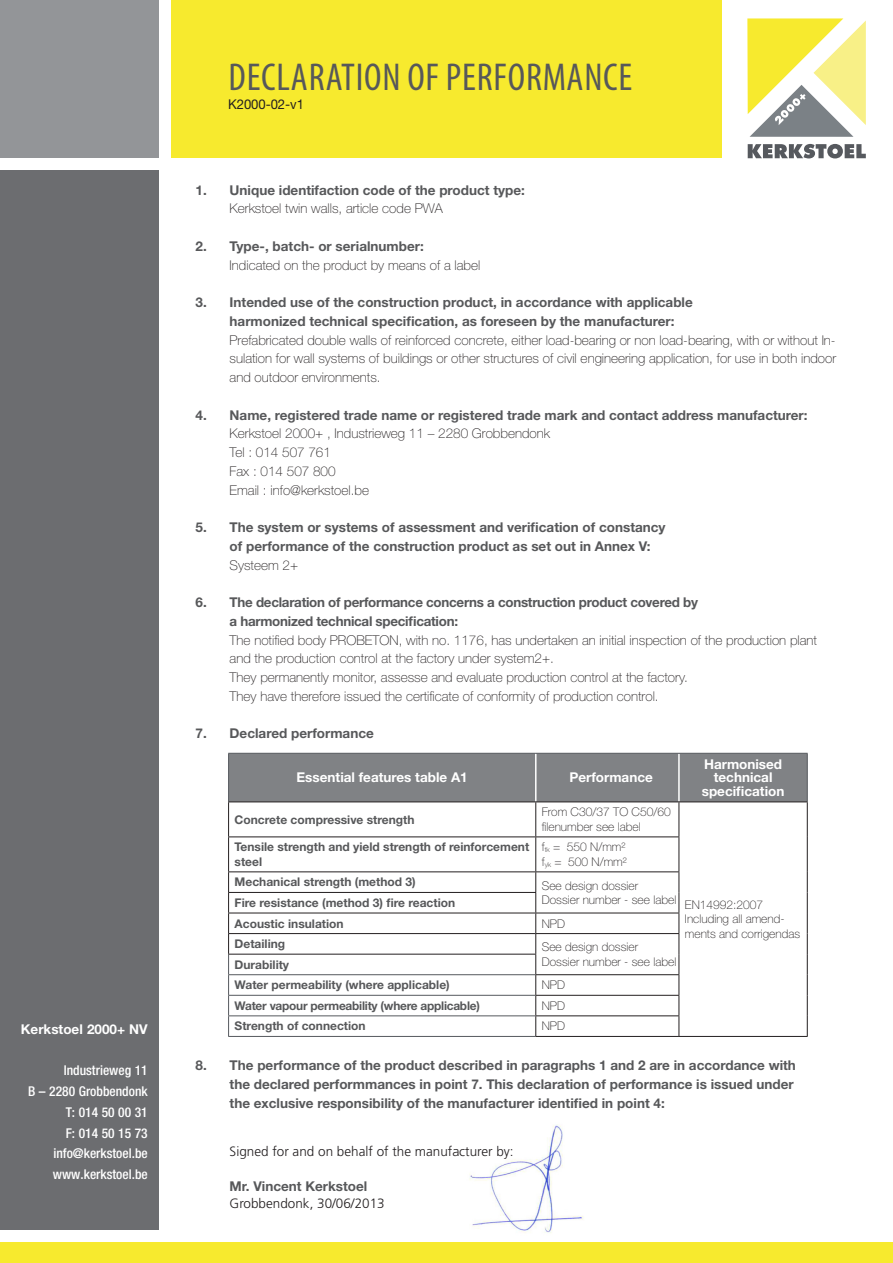
<style>
.page{position:relative;width:893px;height:1263px;background:#fff}
.page>*{position:absolute;margin:0;border:0;box-sizing:border-box;transform-origin:0 0}
.t1{font:condensed 39px "Myriad Pro";letter-spacing:.02em;color:#57585a}
.t2{font:100 13.5px/18.8px "Helvetica Neue LT Std";color:#231f20;text-align:justify}
.t3{font:700 13.5px/18.8px "Helvetica Neue LT Std";color:#57585a}
.t4{font:700 13.5px "Helvetica Neue LT Std";letter-spacing:-.02em;color:#57585a}
.BODY{font:500 condensed 13.5px "Helvetica Neue LT Std";color:#fff}
.tussentitel{font:700 13.5px "Helvetica Neue LT Std";color:#fff}
.t5{font:300 13.5px "Frutiger LT Std";color:#231f20}
.t6{font:13.5px "Helvetica Neue LT Std";letter-spacing:-.005em;color:#231f20}
.t7{font:700 12px/14.4px "Helvetica Neue LT Std";color:#57585a}
.t8{font:100 12px/14.4px "Helvetica Neue LT Std";color:#231f20}
.t9{font:700 12px "Helvetica Neue LT Std";letter-spacing:-.02em;color:#57585a}
</style>
<div class="page">
<div style="left:171px;top:0;width:551px;height:157px;background:#f7ea2e"></div>
<div style="left:229px;top:754px;width:578px;height:47px;background:#808285"></div>
<hr style="left:535px;top:802px;width:1px;height:34px;background:#231f20">
<hr style="left:679px;top:802px;width:1px;height:34px;background:#231f20">
<hr style="left:228px;top:836px;width:308px;height:1px;background:#231f20">
<hr style="left:536px;top:836px;width:143px;height:1px;background:#231f20">
<hr style="left:535px;top:837px;width:1px;height:34px;background:#231f20">
<hr style="left:679px;top:837px;width:1px;height:34px;background:#231f20">
<hr style="left:228px;top:871px;width:308px;height:1px;background:#231f20">
<hr style="left:228px;top:892px;width:308px;height:1px;background:#231f20">
<hr style="left:228px;top:913px;width:308px;height:1px;background:#231f20">
<hr style="left:228px;top:933px;width:308px;height:1px;background:#231f20">
<hr style="left:536px;top:871px;width:143px;height:1px;background:#231f20">
<hr style="left:536px;top:933px;width:143px;height:1px;background:#231f20">
<svg style="left:535px;top:872px;width:1px;height:164px"></svg>
<hr style="left:535px;top:754px;width:1px;height:47px;background:#fff">
<hr style="left:678px;top:754px;width:2px;height:47px;background:#fff">
<hr style="left:228px;top:753px;width:308px;height:1px;background:#56595e">
<hr style="left:228px;top:754px;width:1px;height:47px;background:#56595e">
<hr style="left:536px;top:753px;width:143px;height:1px;background:#56595e">
<hr style="left:679px;top:753px;width:129px;height:1px;background:#56595e">
<hr style="left:807px;top:754px;width:1px;height:47px;background:#56595e">
<hr style="left:228px;top:974px;width:307px;height:1px;background:#56595e">
<hr style="left:228px;top:995px;width:307px;height:1px;background:#56595e">
<hr style="left:228px;top:1015px;width:307px;height:1px;background:#56595e">
<hr style="left:228px;top:1036px;width:307px;height:1px;background:#56595e">
<hr style="left:228px;top:801px;width:308px;height:1px;background:#231f20">
<hr style="left:228px;top:802px;width:1px;height:34px;background:#231f20">
<hr style="left:536px;top:801px;width:143px;height:1px;background:#231f20">
<hr style="left:679px;top:801px;width:129px;height:1px;background:#231f20">
<hr style="left:807px;top:802px;width:1px;height:35px;background:#231f20">
<hr style="left:807px;top:837px;width:1px;height:35px;background:#231f20">
<svg style="left:807px;top:872px;width:1px;height:164px"></svg>
<hr style="left:679px;top:1036px;width:129px;height:1px;background:#231f20">
<hr style="left:228px;top:837px;width:1px;height:34px;background:#231f20">
<svg style="left:228px;top:872px;width:1px;height:164px"></svg>
<hr style="left:228px;top:954px;width:308px;height:1px;background:#231f20">
<hr style="left:536px;top:913px;width:143px;height:1px;background:#231f20">
<hr style="left:535px;top:974px;width:144px;height:1px;background:#231f20">
<hr style="left:535px;top:995px;width:144px;height:1px;background:#231f20">
<hr style="left:535px;top:1015px;width:144px;height:1px;background:#231f20">
<svg style="left:679px;top:872px;width:1px;height:164px"></svg>
<hr style="left:535px;top:1036px;width:144px;height:1px;background:#231f20">
<div style="left:0;top:1243px;width:893px;height:20px;background:#f7ea2e"></div>
<div style="left:0;top:170px;width:159px;height:1060px;background:#6c6d70"></div>
<svg style="left:748px;top:144px;width:118px;height:14px"></svg>
<svg style="left:747px;top:18px;width:119px;height:119px"></svg>
<img style="left:455px;top:1124px;width:147px;height:119px">
<div style="left:0;top:0;width:159px;height:157px;background:#939598"></div>
<p class="t1" style="left:229px;top:54px;width:405px">DECLARATION OF PERFORMANCE</p>
<p class="t6" style="left:228px;top:96px;width:77px">K2000-02-v1</p>
<p class="t3" style="left:196px;top:180px;width:331px">1. Unique identifaction code of the product type:</p>
<p class="t2" style="left:230px;top:199px;width:215px">Kerkstoel twin walls, article code PWA</p>
<p class="t3" style="left:196px;top:236px;width:230px">2. Type-, batch- or serialnumber:</p>
<p class="t2" style="left:230px;top:255px;width:252px">Indicated on the product by means of a label</p>
<p class="t3" style="left:196px;top:293px;width:499px">3. Intended use of the construction product, in accordance with applicable</p>
<p class="t3" style="left:230px;top:311px;width:446px">harmonized technical specification, as foreseen by the manufacturer:</p>
<p class="t2" style="left:230px;top:330px;width:608px">Prefabricated double walls of reinforced concrete, either load-bearing or non load-bearing, with or without In&shy;sulation for wall systems of buildings or other structures of civil engineering application, for use in both indoor and outdoor environments.</p>
<p class="t3" style="left:196px;top:405px;width:614px">4. Name, registered trade name or registered trade mark and contact address manufacturer:</p>
<p class="t2" style="left:230px;top:424px;width:322px">Kerkstoel 2000+ , Industrieweg 11 – 2280 Grobbendonk</p>
<p class="t2" style="left:230px;top:443px;width:103px">Tel : 014 507 761</p>
<p class="t2" style="left:230px;top:462px;width:108px">Fax : 014 507 800</p>
<p class="t2" style="left:230px;top:480px;width:141px">Email : info@kerkstoel.be</p>
<p class="t3" style="left:196px;top:518px;width:471px">5. The system or systems of assessment and verification of constancy</p>
<p class="t3" style="left:230px;top:536px;width:422px">of performance of the construction product as set out in Annex V:</p>
<p class="t2" style="left:230px;top:555px;width:70px">Systeem 2+</p>
<p class="t4" style="left:196px;top:594px;width:504px">6. The declaration of performance concerns a construction product covered by</p>
<p class="t4" style="left:230px;top:613px;width:230px">a harmonized technical specification:</p>
<p class="t2" style="left:230px;top:630px;width:589px">The notified body PROBETON, with no. 1176, has undertaken an initial inspection of the production plant and the production control at the factory under system2+.</p>
<p class="t2" style="left:230px;top:668px;width:460px">They permanently monitor, assesse and evaluate production control at the factory.</p>
<p class="t2" style="left:230px;top:687px;width:431px">They have therefore issued the certificate of conformity of production control.</p>
<p class="t3" style="left:196px;top:724px;width:180px">7. Declared performance</p>
<p class="tussentitel" style="left:297px;top:769px;width:173px">Essential features table A1</p>
<p class="tussentitel" style="left:569px;top:769px;width:85px">Performance</p>
<p class="t7" style="left:235px;top:812px;width:182px">Concrete compressive strength</p>
<p class="t8" style="left:542px;top:805px;width:130px">From C30/37 TO C50/60 filenumber see label</p>
<p class="t7" style="left:235px;top:840px;width:296px">Tensile strength and yield strength of reinforcement steel</p>
<p class="t8" style="left:542px;top:840px;width:85px">f<sub>tk</sub> = 550 N/mm²</p>
<p class="t8" style="left:542px;top:854px;width:87px">f<sub>yk</sub> = 500 N/mm²</p>
<p class="t7" style="left:235px;top:875px;width:183px">Mechanical strength (method 3)</p>
<p class="t8" style="left:542px;top:878px;width:98px">See design dossier</p>
<p class="t7" style="left:235px;top:895px;width:222px">Fire resistance (method 3) fire reaction</p>
<p class="t8" style="left:542px;top:892px;width:136px">Dossier number - see label</p>
<p class="t7" style="left:235px;top:916px;width:111px">Acoustic insulation</p>
<p class="t8" style="left:542px;top:916px;width:25px">NPD</p>
<p class="t7" style="left:235px;top:936px;width:52px">Detailing</p>
<p class="t8" style="left:542px;top:940px;width:98px">See design dossier</p>
<p class="t7" style="left:235px;top:957px;width:56px">Durability</p>
<p class="t8" style="left:542px;top:954px;width:136px">Dossier number - see label</p>
<p class="t7" style="left:235px;top:977px;width:217px">Water permeability (where applicable)</p>
<p class="t8" style="left:542px;top:978px;width:25px">NPD</p>
<p class="t9" style="left:235px;top:998px;width:247px">Water vapour permeability (where applicable)</p>
<p class="t8" style="left:542px;top:998px;width:25px">NPD</p>
<p class="tussentitel" style="left:704px;top:756px;width:80px">Harmonised</p>
<p class="tussentitel" style="left:714px;top:769px;width:60px">technical</p>
<p class="tussentitel" style="left:702px;top:783px;width:84px">specification</p>
<p class="t8" style="left:685px;top:897px;width:80px">EN14992:2007</p>
<p class="t8" style="left:685px;top:912px;width:117px">Including all amend&shy;ments and corrigendas</p>
<p class="tussentitel" style="left:21px;top:1021px;width:128px">Kerkstoel 2000+ NV</p>
<p class="t7" style="left:235px;top:1019px;width:133px">Strength of connection</p>
<p class="t8" style="left:542px;top:1019px;width:25px">NPD</p>
<p class="BODY" style="left:64px;top:1062px;width:85px">Industrieweg 11</p>
<p class="BODY" style="left:28px;top:1083px;width:121px">B – 2280 Grobbendonk</p>
<p class="BODY" style="left:66px;top:1104px;width:84px">T: 014 50 00 31</p>
<p class="BODY" style="left:66px;top:1125px;width:84px">F: 014 50 15 73</p>
<p class="BODY" style="left:53px;top:1145px;width:96px">info@kerkstoel.be</p>
<p class="BODY" style="left:53px;top:1166px;width:96px">www.kerkstoel.be</p>
<p class="t3" style="left:230px;top:1056px;width:568px;text-indent:-34px">8. The performance of the product described in paragraphs 1 and 2 are in accordance with the declared performmances in point 7. This declaration of performance is issued under the exclusive responsibility of the manufacturer identified in point 4:</p>
<p class="t5" style="left:230px;top:1144px;width:286px">Signed for and on behalf of the manufacturer by:</p>
<p class="t3" style="left:230px;top:1177px;width:139px">Mr. Vincent Kerkstoel</p>
<p class="t5" style="left:230px;top:1195px;width:157px">Grobbendonk, 30/06/2013</p>
</div>
